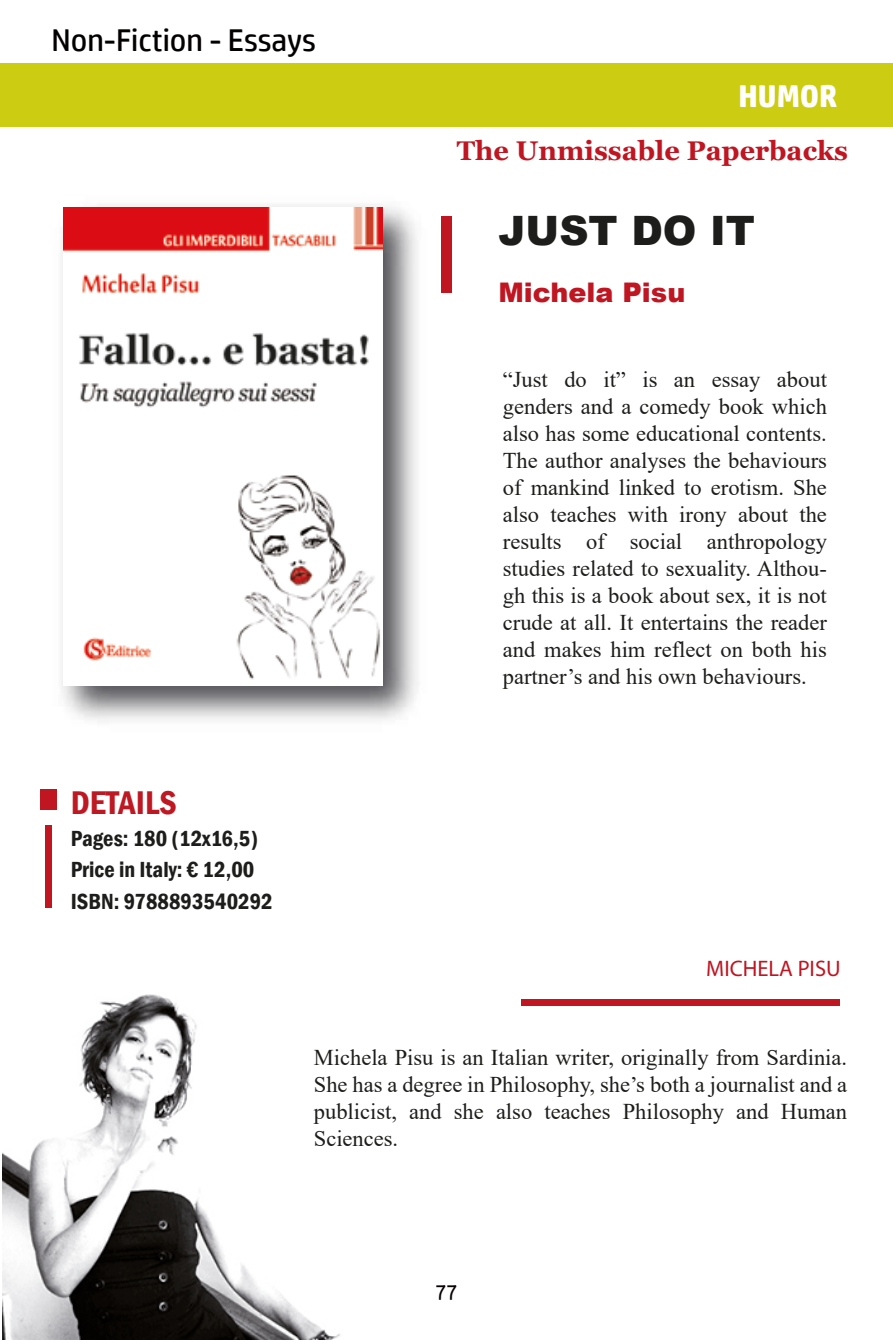
<style>
.page{position:relative;width:893px;height:1340px;background:#fff}
.page>*{position:absolute;margin:0;border:0;box-sizing:border-box;transform-origin:0 0}
.t1{font:900 40.5px "Arial";color:#1d1d1b}
.t2{font:600 condensed 33.75px "Franklin Gothic";color:#be1823}
.t3{font:31.5px "HP Simplified";color:#030000}
.t4{font:700 31.5px "HP Simplified";color:#fff}
.t5{font:700 27px "Georgia";color:#bf1622}
.t6{font:900 27px "Arial";color:#bf1622}
.t7{font:22.5px/27px "Times New Roman";color:#1d1d1b;text-align:justify}
.t8{font:600 condensed 22.5px/31.5px "Franklin Gothic";color:#1d1d1b}
.t9{font:22.5px "Myriad Pro";color:#bf1622}
.t10{font:22.5px "Alef";color:#060200}
</style>
<div class="page">
<div style="left:41px;top:789px;width:16px;height:20px;background:#bf1622"></div>
<div style="left:45px;top:825px;width:6px;height:83px;background:#bf1622"></div>
<div style="left:0;top:63px;width:893px;height:64px;background:#cccd13"></div>
<div style="left:521px;top:999px;width:319px;height:7px;background:#bf1622"></div>
<div style="left:441px;top:216px;width:11px;height:76px;background:#bf1622"></div>
<img style="left:3px;top:994px;width:337px;height:345px">
<img style="left:61px;top:205px;width:357px;height:516px">
<img style="left:64px;top:207px;width:319px;height:479px">
<h3 class="t3" style="left:52px;top:22px;width:266px">Non-Fiction - Essays</h3>
<h2 class="t2" style="left:71px;top:780px;width:107px">DETAILS</h2>
<p class="t8" style="left:71px;top:822px;width:203px">Pages: 180 (12x16,5)<br>Price in Italy: € 12,00<br>ISBN: 9788893540292</p>
<h3 class="t4" style="left:738px;top:77px;width:100px">HUMOR</h3>
<p class="t5" style="left:457px;top:133px;width:393px">The Unmissable Paperbacks</p>
<h1 class="t1" style="left:499px;top:201px;width:258px">JUST DO IT</h1>
<p class="t6" style="left:498px;top:272px;width:189px">Michela Pisu</p>
<p class="t7" style="left:503px;top:365px;width:326px">“Just do it” is an essay about genders and a comedy book which also has some educational contents.<br>The author analyses the behaviours of mankind linked to erotism. She also teaches with irony about the results of social anthropology studies related to sexuality. Althou&shy;gh this is a book about sex, it is not crude at all. It entertains the reader and makes him reflect on both his partner’s and his own behaviours.</p>
<p class="t9" style="left:706px;top:954px;width:136px">MICHELA PISU</p>
<p class="t7" style="left:314px;top:1042px;width:535px">Michela Pisu is an Italian writer, originally from Sardinia.<br>She has a degree in Philosophy, she’s both a journalist and a publicist, and she also teaches Philosophy and Human Sciences.</p>
<p class="t10" style="left:436px;top:1273px;width:23px">77</p>
</div>
